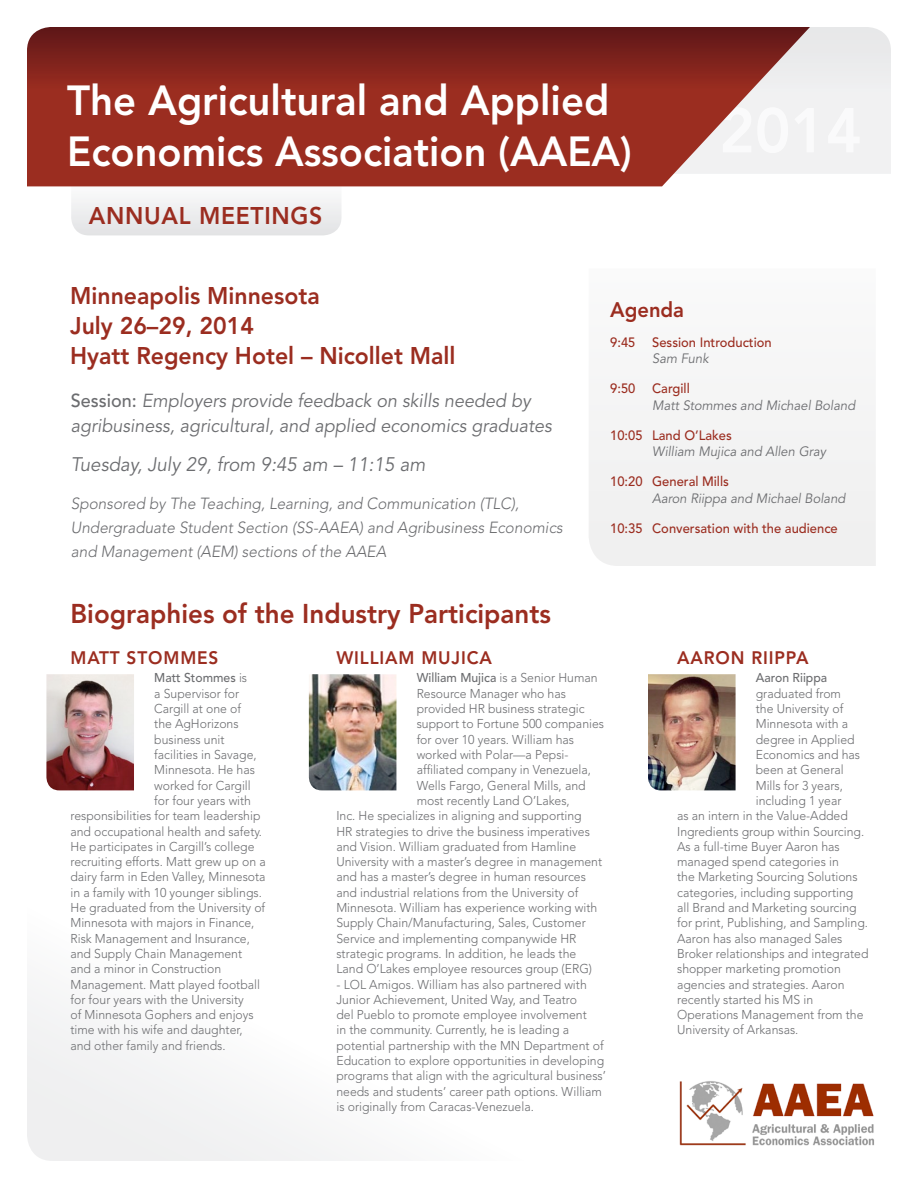
<style>
.page{position:relative;width:918px;height:1188px;background:#fff}
.page>*{position:absolute;margin:0;border:0;box-sizing:border-box;transform-origin:0 0}
.Main_Head{font:800 41.7px/51.4px "Avenir";color:#fff;scale:.96 1}
.Main_Head-2{font:800 27px "Avenir";color:#9b2d20;scale:.96 1}
.Main_Head-3{font:800 24px "Avenir";color:#9b2d20;scale:.96 1}
.Main_Head-4{font:800 24px "Avenir";letter-spacing:.03em;color:#9b2d20;scale:.96 1}
.Main_Head-5{font:800 21px "Avenir";color:#9b2d20;scale:.96 1}
.Body_Copy{font:italic 19.5px "Avenir";color:#6c6d70;scale:.96 1}
.Body_Copy-2{font:italic 18.75px/25.5px "Avenir";color:#6c6d70;scale:.96 1}
.Name{font:800 18px "Avenir";letter-spacing:.05em;color:#9b2d20;scale:.96 1}
.Body_Copy-3{font:italic 300 16.05px/24px "Avenir";color:#6c6d70;scale:.96 1}
.Agenda_Time{font:500 13.5px "Avenir";color:#9b2d20;scale:.96 1}
.Agenda_Name{font:italic 13.5px "Avenir";color:#6c6d70;scale:.96 1}
.Body_Copy-4{font:300 12.75px/15.3px "Avenir";color:#6c6d70;scale:.96 1}
.Body_Copy-5{font:500 12.75px "Avenir";color:#6c6d70;scale:.96 1}
.s1{font-weight:500;font-style:normal}
.s2{font-weight:300}
.s3{font-weight:500}
</style>
<div class="page">
<svg style="left:810px;top:27px;width:81px;height:147px"></svg>
<svg style="left:71px;top:186px;width:271px;height:49px"></svg>
<svg style="left:27px;top:27px;width:783px;height:159px;background:#973b32"></svg>
<div style="left:589px;top:405px;width:287px;height:161px;background:#f2f2f2"></div>
<svg style="left:27px;top:995px;width:325px;height:166px"></svg>
<img style="left:679px;top:1081px;width:195px;height:65px">
<img style="left:46px;top:674px;width:88px;height:116px">
<img style="left:648px;top:674px;width:88px;height:116px">
<img style="left:309px;top:674px;width:87px;height:116px">
<p class="Main_Head" style="left:67px;top:74px;width:590px">The Agricultural and Applied<br>Economics Association (AAEA)</p>
<p class="Main_Head-4" style="left:89px;top:201px;width:245px">ANNUAL MEETINGS</p>
<p class="Main_Head-3" style="left:70px;top:282px;width:261px">Minneapolis Minnesota</p>
<p class="Main_Head-3" style="left:70px;top:312px;width:193px">July 26–29, 2014</p>
<p class="Main_Head-3" style="left:70px;top:342px;width:403px">Hyatt Regency Hotel – Nicollet Mall</p>
<p class="Body_Copy-2" style="left:71px;top:388px;width:502px"><span class="s1">Session:</span> Employers provide feedback on skills needed by agribusiness, agricultural, and applied economics graduates</p>
<p class="Body_Copy" style="left:71px;top:453px;width:371px">Tuesday, July 29, from 9:45 am – 11:15 am</p>
<p class="Body_Copy-3" style="left:71px;top:491px;width:514px">Sponsored by The Teaching, Learning, and Communication (TLC),<br>Undergraduate Student Section (SS-AAEA) and Agribusiness Economics and Management (AEM) sections of the AAEA</p>
<p class="Main_Head-5" style="left:610px;top:297px;width:79px">Agenda</p>
<p class="Agenda_Time" style="left:610px;top:334px;width:170px">9:45 Session Introduction</p>
<p class="Agenda_Name" style="left:652px;top:351px;width:60px">Sam Funk</p>
<p class="Agenda_Time" style="left:610px;top:381px;width:84px">9:50 Cargill</p>
<p class="Agenda_Name" style="left:652px;top:397px;width:213px">Matt Stommes and Michael Boland</p>
<p class="Agenda_Time" style="left:610px;top:427px;width:128px">10:05 Land O’Lakes</p>
<p class="Agenda_Name" style="left:652px;top:444px;width:183px">William Mujica and Allen Gray</p>
<p class="Agenda_Time" style="left:610px;top:474px;width:125px">10:20 General Mills</p>
<p class="Agenda_Name" style="left:652px;top:490px;width:203px">Aaron Riippa and Michael Boland</p>
<p class="Agenda_Time" style="left:610px;top:520px;width:239px">10:35 Conversation with the audience</p>
<p class="Main_Head-2" style="left:70px;top:598px;width:502px">Biographies of the Industry Participants</p>
<p class="Name" style="left:70px;top:647px;width:156px">MATT STOMMES</p>
<p class="Body_Copy-5" style="left:154px;top:671px;width:98px">Matt Stommes <span class="s2">is</span></p>
<p class="Body_Copy-4" style="left:154px;top:686px;width:90px">a Supervisor for</p>
<p class="Body_Copy-4" style="left:154px;top:701px;width:92px">Cargill at one of</p>
<p class="Body_Copy-4" style="left:154px;top:716px;width:89px">the AgHorizons</p>
<p class="Body_Copy-4" style="left:154px;top:732px;width:75px">business unit</p>
<p class="Body_Copy-4" style="left:154px;top:747px;width:108px">facilities in Savage,</p>
<p class="Body_Copy-4" style="left:154px;top:762px;width:106px">Minnesota. He has</p>
<p class="Body_Copy-4" style="left:154px;top:778px;width:102px">worked for Cargill</p>
<p class="Body_Copy-4" style="left:154px;top:793px;width:102px">for four years with</p>
<p class="Body_Copy-4" style="left:70px;top:808px;width:199px">responsibilities for team leadership</p>
<p class="Body_Copy-4" style="left:70px;top:823px;width:201px">and occupational health and safety.</p>
<p class="Body_Copy-4" style="left:70px;top:839px;width:193px">He participates in Cargill’s college</p>
<p class="Body_Copy-4" style="left:70px;top:854px;width:205px">recruiting efforts. Matt grew up on a</p>
<p class="Body_Copy-4" style="left:70px;top:869px;width:205px">dairy farm in Eden Valley, Minnesota</p>
<p class="Body_Copy-4" style="left:70px;top:885px;width:201px">in a family with 10 younger siblings.</p>
<p class="Body_Copy-4" style="left:70px;top:900px;width:204px">He graduated from the University of</p>
<p class="Body_Copy-4" style="left:70px;top:915px;width:193px">Minnesota with majors in Finance,</p>
<p class="Body_Copy-4" style="left:70px;top:931px;width:188px">Risk Management and Insurance,</p>
<p class="Body_Copy-4" style="left:70px;top:946px;width:180px">and Supply Chain Management</p>
<p class="Body_Copy-4" style="left:70px;top:961px;width:159px">and a minor in Construction</p>
<p class="Body_Copy-4" style="left:70px;top:976px;width:199px">Management. Matt played football</p>
<p class="Body_Copy-4" style="left:70px;top:992px;width:182px">for four years with the University</p>
<p class="Body_Copy-4" style="left:70px;top:1007px;width:192px">of Minnesota Gophers and enjoys</p>
<p class="Body_Copy-4" style="left:70px;top:1022px;width:181px">time with his wife and daughter,</p>
<p class="Body_Copy-4" style="left:70px;top:1038px;width:163px">and other family and friends.</p>
<p class="Name" style="left:336px;top:647px;width:164px">WILLIAM MUJICA</p>
<p class="Body_Copy-4" style="left:417px;top:670px;width:190px"><span class="s3">William Mujica</span> is a Senior Human</p>
<p class="Body_Copy-4" style="left:417px;top:686px;width:157px">Resource Manager who has</p>
<p class="Body_Copy-4" style="left:417px;top:701px;width:176px">provided HR business strategic</p>
<p class="Body_Copy-4" style="left:417px;top:716px;width:197px">support to Fortune 500 companies</p>
<p class="Body_Copy-4" style="left:417px;top:732px;width:166px">for over 10 years. William has</p>
<p class="Body_Copy-4" style="left:417px;top:747px;width:160px">worked with Polar—a Pepsi-</p>
<p class="Body_Copy-4" style="left:417px;top:762px;width:183px">affiliated company in Venezuela,</p>
<p class="Body_Copy-4" style="left:417px;top:778px;width:177px">Wells Fargo, General Mills, and</p>
<p class="Body_Copy-4" style="left:417px;top:793px;width:161px">most recently Land O’Lakes,</p>
<p class="Body_Copy-4" style="left:336px;top:808px;width:257px">Inc. He specializes in aligning and supporting</p>
<p class="Body_Copy-4" style="left:336px;top:823px;width:266px">HR strategies to drive the business imperatives</p>
<p class="Body_Copy-4" style="left:336px;top:839px;width:251px">and Vision. William graduated from Hamline</p>
<p class="Body_Copy-4" style="left:336px;top:854px;width:278px">University with a master’s degree in management</p>
<p class="Body_Copy-4" style="left:336px;top:869px;width:261px">and has a master’s degree in human resources</p>
<p class="Body_Copy-4" style="left:336px;top:885px;width:254px">and industrial relations from the University of</p>
<p class="Body_Copy-4" style="left:336px;top:900px;width:273px">Minnesota. William has experience working with</p>
<p class="Body_Copy-4" style="left:336px;top:915px;width:261px">Supply Chain/Manufacturing, Sales, Customer</p>
<p class="Body_Copy-4" style="left:336px;top:931px;width:252px">Service and implementing companywide HR</p>
<p class="Body_Copy-4" style="left:336px;top:946px;width:251px">strategic programs. In addition, he leads the</p>
<p class="Body_Copy-4" style="left:336px;top:961px;width:268px">Land O’Lakes employee resources group (ERG)</p>
<p class="Body_Copy-4" style="left:336px;top:976px;width:282px">- LOL Amigos. William has also partnered with Junior Achievement, United Way, and Teatro<br>del Pueblo to promote employee involvement<br>in the community. Currently, he is leading a potential partnership with the MN Department of Education to explore opportunities in developing programs that align with the agricultural business’ needs and students’ career path options. William is originally from Caracas-Venezuela.</p>
<p class="Name" style="left:677px;top:647px;width:138px">AARON RIIPPA</p>
<p class="Body_Copy-5" style="left:756px;top:671px;width:76px">Aaron Riippa</p>
<p class="Body_Copy-4" style="left:756px;top:686px;width:90px">graduated from</p>
<p class="Body_Copy-4" style="left:756px;top:701px;width:93px">the University of</p>
<p class="Body_Copy-4" style="left:756px;top:716px;width:98px">Minnesota with a</p>
<p class="Body_Copy-4" style="left:756px;top:732px;width:104px">degree in Applied</p>
<p class="Body_Copy-4" style="left:756px;top:747px;width:110px">Economics and has</p>
<p class="Body_Copy-4" style="left:756px;top:762px;width:93px">been at General</p>
<p class="Body_Copy-4" style="left:756px;top:778px;width:92px">Mills for 3 years,</p>
<p class="Body_Copy-4" style="left:756px;top:793px;width:91px">including 1 year</p>
<p class="Body_Copy-4" style="left:677px;top:808px;width:179px">as an intern in the Value-Added</p>
<p class="Body_Copy-4" style="left:677px;top:823px;width:196px">Ingredients group within Sourcing.</p>
<p class="Body_Copy-4" style="left:677px;top:839px;width:171px">As a full-time Buyer Aaron has</p>
<p class="Body_Copy-4" style="left:677px;top:854px;width:170px">managed spend categories in</p>
<p class="Body_Copy-4" style="left:677px;top:869px;width:190px">the Marketing Sourcing Solutions</p>
<p class="Body_Copy-4" style="left:677px;top:885px;width:185px">categories, including supporting</p>
<p class="Body_Copy-4" style="left:677px;top:900px;width:189px">all Brand and Marketing sourcing</p>
<p class="Body_Copy-4" style="left:677px;top:915px;width:200px">for print, Publishing, and Sampling.</p>
<p class="Body_Copy-4" style="left:677px;top:931px;width:174px">Aaron has also managed Sales</p>
<p class="Body_Copy-4" style="left:677px;top:946px;width:201px">Broker relationships and integrated</p>
<p class="Body_Copy-4" style="left:677px;top:961px;width:172px">shopper marketing promotion</p>
<p class="Body_Copy-4" style="left:677px;top:976px;width:176px">agencies and strategies. Aaron</p>
<p class="Body_Copy-4" style="left:677px;top:992px;width:143px">recently started his MS in</p>
<p class="Body_Copy-4" style="left:677px;top:1007px;width:196px">Operations Management from the</p>
<p class="Body_Copy-4" style="left:677px;top:1022px;width:128px">University of Arkansas.</p>
</div>
